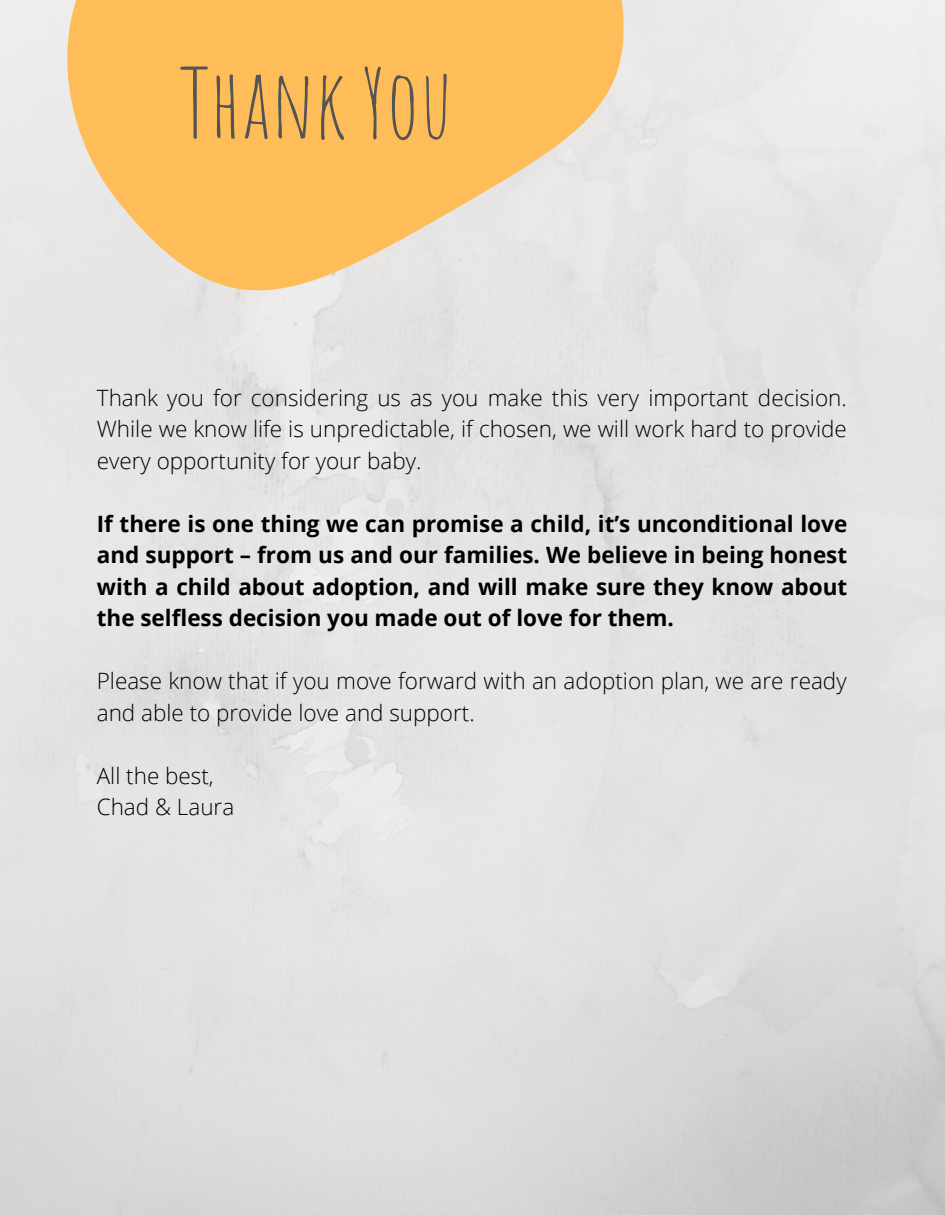
<style>
.page{position:relative;width:945px;height:1215px;background:#fff}
.page>*{position:absolute;margin:0;border:0;box-sizing:border-box;transform-origin:0 0}
.t1{font:95.1px "Amatic SC";color:#545454}
.t2{font:300 22.5px/31.5px "Open Sans";color:#000}
.t3{font:700 22.5px/31.5px "Open Sans";color:#000;text-align:justify}
</style>
<div class="page">
<svg style="left:41px;top:0;width:600px;height:331px;background:#f5cd90"></svg>
<h1 class="t1" style="left:180px;top:42px;width:276px">Thank You</h1>
<p class="t2" style="left:97px;top:381px;width:752px;text-align:justify">Thank you for considering us as you make this very important decision.<br>While we know life is unpredictable, if chosen, we will work hard to provide every opportunity for your baby.</p>
<p class="t3" style="left:97px;top:507px;width:752px">If there is one thing we can promise a child, it’s unconditional love and support – from us and our families. We believe in being honest with a child about adoption, and will make sure they know about the selfless decision you made out of love for them.</p>
<p class="t2" style="left:97px;top:665px;width:751px">Please know that if you move forward with an adoption plan, we are ready and able to provide love and support.</p>
<p class="t2" style="left:97px;top:759px;width:139px">All the best,<br>Chad &amp; Laura</p>
</div>
